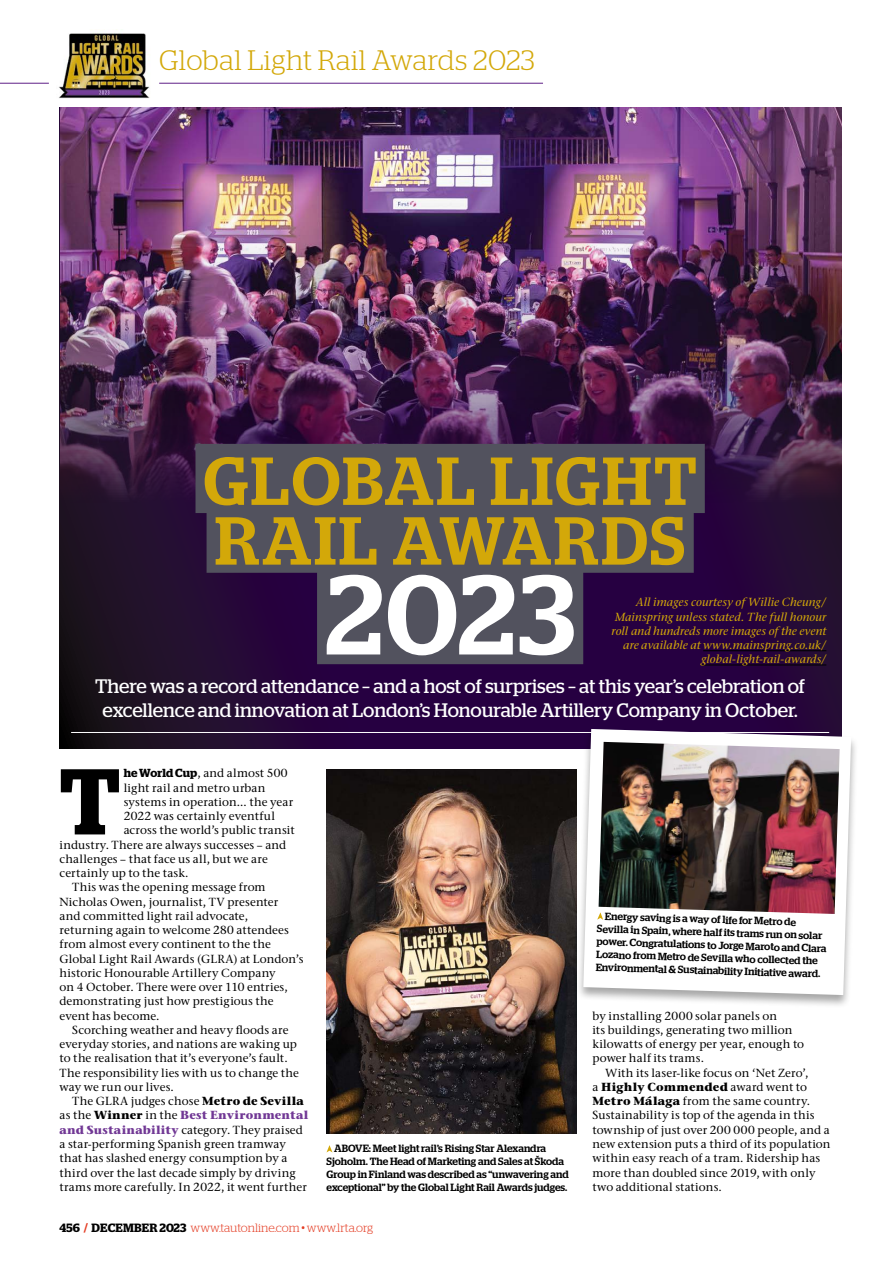
<style>
.page{position:relative;width:893px;height:1263px;background:#fff}
.page>*{position:absolute;margin:0;border:0;box-sizing:border-box;transform-origin:0 0}
.t1{font:500 112.65px "Stag";color:#fff}
.t2{font:600 93.15px "Stag";color:#000}
.t3{font:500 67.65px/59.7px "Stag";letter-spacing:.04em;color:#d3a809}
.t4{font:300 28.05px "Stag";letter-spacing:.015em;color:#d3a809}
.t5{font:19.5px/24px "Stag";letter-spacing:-.005em;color:#fff;text-align:center}
.t6{font:300 12px "Stag";color:#e43b22}
.t7{font:500 11.7px/14.2px "Stone Ser ITC Std";letter-spacing:.01em;color:#000}
.t8{font:italic 500 11.7px/14.2px "Stone Ser ITC Std";letter-spacing:.01em;color:#d3a809;text-align:right}
.t9{font:700 11.7px "Stone Ser ITC Std";letter-spacing:.015em;color:#713895}
.t10{font:500 10.5px/12.8px "Stag";color:#000}
.s1{font-family:"Stag";font-weight:600}
.s2{font-weight:700}
.s3{font-weight:500;color:#000}
.s4{color:#000}
.s5{font-weight:700;color:#713895}
.s6{font-weight:600;color:#000}
.s7{font-weight:600}
</style>
<div class="page">
<svg style="left:60px;top:519px;width:782px;height:230px;background:#230736"></svg>
<img style="left:60px;top:107px;width:782px;height:412px">
<div style="left:195px;top:444px;width:510px;height:69px;background:#52525e"></div>
<div style="left:207px;top:504px;width:487px;height:69px;background:#52525e"></div>
<div style="left:317px;top:565px;width:266px;height:99px;background:#52525e"></div>
<hr style="left:71px;top:732px;width:758px;height:1px;background:#fff">
<img style="left:326px;top:769px;width:250px;height:365px">
<svg style="left:327px;top:1145px;width:5px;height:7px"></svg>
<hr style="left:0;top:83px;width:49px;height:1px;background:#713895">
<hr style="left:159px;top:83px;width:384px;height:1px;background:#713895">
<img style="left:59px;top:29px;width:91px;height:70px">
<div style="left:576px;top:727px;width:283px;height:281px;background:#000;opacity:.35"></div>
<svg style="left:583px;top:729px;width:268px;height:266px"></svg>
<img style="left:599px;top:742px;width:241px;height:172px">
<svg style="left:597px;top:912px;width:6px;height:8px"></svg>
<hr style="left:703px;top:650px;width:123px;height:1px;background:#000">
<hr style="left:701px;top:665px;width:125px;height:1px;background:#000">
<h3 class="t4" style="left:159px;top:44px;width:377px">Global Light Rail Awards 2023</h3>
<h3 class="t3" style="left:203px;top:451px;width:495px">GLOBAL LIGHT<br>RAIL AWARDS</h3>
<h1 class="t1" style="left:325px;top:548px;width:252px">2023</h1>
<h3 class="t5" style="left:95px;top:674px;width:711px">There was a record attendance – and a host of surprises – at this year’s celebration of excellence and innovation at London’s Honourable Artillery Company in October.</h3>
<p class="t8" style="left:612px;top:595px;width:216px">All images courtesy of Willie Cheung/ Mainspring unless stated. The full honour roll and hundreds more images of the event are available at www.mainspring.co.uk/ global-light-rail-awards/</p>
<h2 class="t2" style="left:60px;top:747px;width:62px">T</h2>
<p class="t7" style="left:124px;top:766px;width:166px"><span class="s1">HE WORLD CUP</span>, and almost 500</p>
<p class="t7" style="left:124px;top:780px;width:143px">light rail and metro urban</p>
<p class="t7" style="left:124px;top:795px;width:171px">systems in operation… the year</p>
<p class="t7" style="left:124px;top:809px;width:153px">2022 was certainly eventful</p>
<p class="t7" style="left:124px;top:823px;width:173px">across the world’s public transit</p>
<p class="t7" style="left:60px;top:837px;width:228px">industry. There are always successes – and</p>
<p class="t7" style="left:60px;top:852px;width:210px">challenges – that face us all, but we are</p>
<p class="t7" style="left:60px;top:866px;width:130px">certainly up to the task.</p>
<p class="t7" style="left:72px;top:880px;width:195px">This was the opening message from</p>
<p class="t7" style="left:60px;top:894px;width:220px">Nicholas Owen, journalist, TV presenter</p>
<p class="t7" style="left:60px;top:909px;width:190px">and committed light rail advocate,</p>
<p class="t7" style="left:60px;top:923px;width:231px">returning again to welcome 280 attendees</p>
<p class="t7" style="left:60px;top:937px;width:213px">from almost every continent to the the</p>
<p class="t7" style="left:60px;top:951px;width:246px">Global Light Rail Awards (GLRA) at London’s</p>
<p class="t7" style="left:60px;top:966px;width:218px">historic Honourable Artillery Company</p>
<p class="t7" style="left:60px;top:980px;width:230px">on 4 October. There were over 110 entries,</p>
<p class="t7" style="left:60px;top:994px;width:216px">demonstrating just how prestigious the</p>
<p class="t7" style="left:60px;top:1008px;width:102px">event has become.</p>
<p class="t7" style="left:72px;top:1023px;width:218px">Scorching weather and heavy floods are</p>
<p class="t7" style="left:60px;top:1037px;width:239px">everyday stories, and nations are waking up</p>
<p class="t7" style="left:60px;top:1051px;width:230px">to the realisation that it’s everyone’s fault.</p>
<p class="t7" style="left:60px;top:1065px;width:241px">The responsibility lies with us to change the</p>
<p class="t7" style="left:60px;top:1080px;width:116px">way we run our lives.</p>
<p class="t7" style="left:72px;top:1094px;width:233px">The GLRA judges chose <span class="s2">Metro de Sevilla</span></p>
<p class="t9" style="left:60px;top:1108px;width:250px"><span class="s3">as the</span> <span class="s4">Winner</span> <span class="s3">in the</span> Best Environmental</p>
<p class="t7" style="left:60px;top:1122px;width:245px"><span class="s5">and Sustainability</span> category. They praised</p>
<p class="t7" style="left:60px;top:1137px;width:228px">a star-performing Spanish green tramway</p>
<p class="t7" style="left:60px;top:1151px;width:230px">that has slashed energy consumption by a</p>
<p class="t7" style="left:60px;top:1165px;width:238px">third over the last decade simply by driving</p>
<p class="t7" style="left:60px;top:1179px;width:249px">trams more carefully. In 2022, it went further</p>
<p class="t6" style="left:60px;top:1221px;width:315px"><span class="s6">456</span> <span class="s7">/</span> <span class="s6">DECEMBER 2023</span> www.tautonline.com <sup>.</sup> www.lrta.org</p>
<p class="t10" style="left:327px;top:1142px;width:244px;text-indent:8px">ABOVE: Meet light rail’s Rising Star Alexandra Sjoholm. The Head of Marketing and Sales at Škoda Group in Finland was described as “unwavering and exceptional” by the Global Light Rail Awards judges.</p>
<p class="t10" style="left:598px;top:909px;width:232px;text-indent:8px;rotate:2deg">Energy saving is a way of life for Metro de Sevilla in Spain, where half its trams run on solar power. Congratulations to Jorge Maroto and Clara Lozano from Metro de Sevilla who collected the Environmental &amp; Sustainability Initiative award.</p>
<p class="t7" style="left:592px;top:1008px;width:213px">by installing 2000 solar panels on<br>its buildings, generating two million kilowatts of energy per year, enough to power half its trams.</p>
<p class="t7" style="left:592px;top:1065px;width:240px;text-indent:13px">With its laser-like focus on ‘Net Zero’,<br>a <span class="s2">Highly Commended</span> award went to <span class="s2">Metro Málaga</span> from the same country.<br>Sustainability is top of the agenda in this township of just over 200 000 people, and a new extension puts a third of its population within easy reach of a tram. Ridership has more than doubled since 2019, with only two additional stations.</p>
</div>
